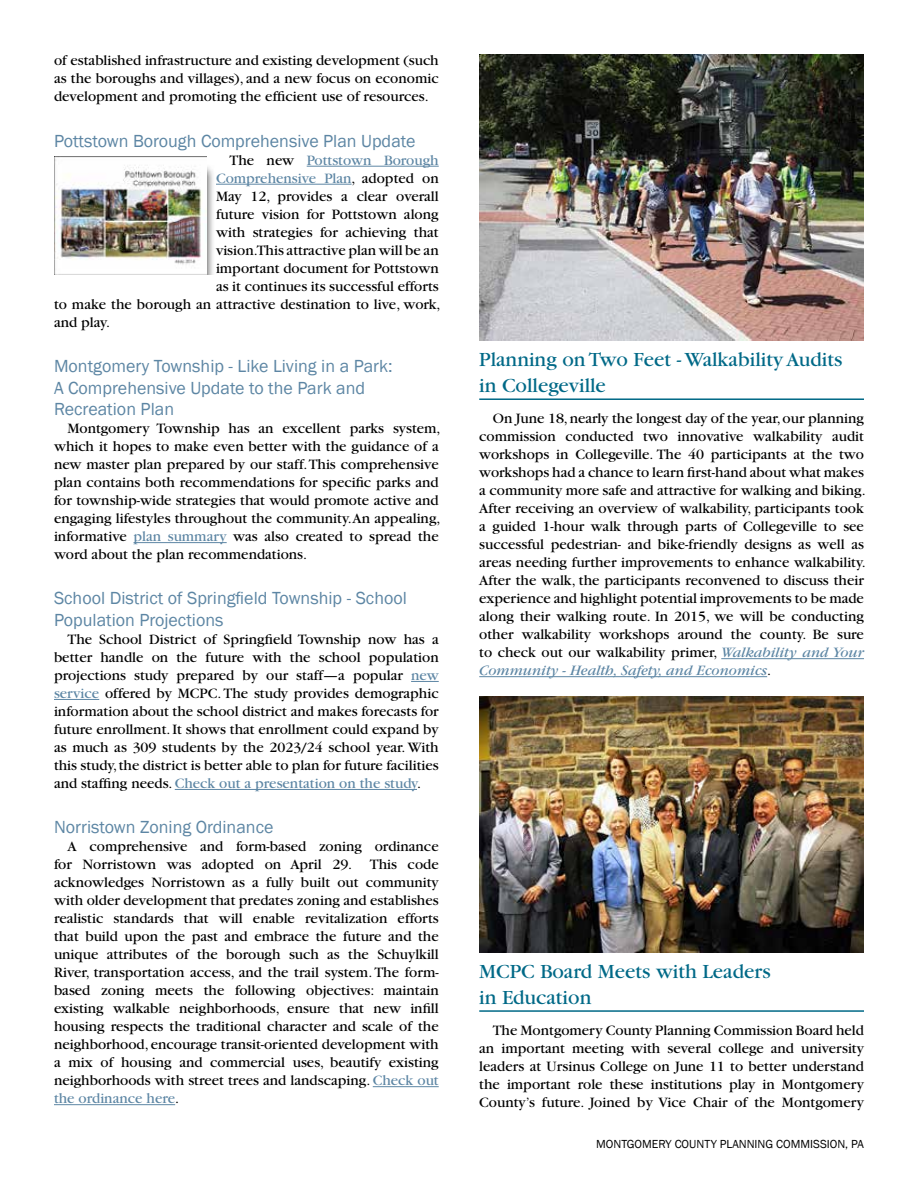
<style>
.page{position:relative;width:918px;height:1188px;background:#fff}
.page>*{position:absolute;margin:0;border:0;box-sizing:border-box;transform-origin:0 0}
.t1{font:21px/25.2px "Garamond";color:#006987}
.t2{font:18px/21.6px "Franklin Gothic";color:#5d86a4}
.t3{font:15px/18px "Garamond";color:#000;text-align:justify}
.t4{font:15px "Garamond";color:#5d86a4}
.t5{font:12px "Franklin Gothic";color:#000}
.s1{color:#000}
.s2{color:#5d86a4}
.s3{font-style:italic;color:#5d86a4}
</style>
<div class="page">
<hr style="left:307px;top:166px;width:132px;height:1px;background:#5d86a4">
<hr style="left:216px;top:184px;width:136px;height:1px;background:#5d86a4">
<hr style="left:134px;top:542px;width:93px;height:1px;background:#5d86a4">
<svg style="left:411px;top:681px;width:28px;height:1px"></svg>
<hr style="left:54px;top:699px;width:45px;height:1px;background:#5d86a4">
<hr style="left:175px;top:789px;width:242px;height:1px;background:#5d86a4">
<hr style="left:373px;top:1086px;width:66px;height:1px;background:#5d86a4">
<hr style="left:54px;top:1104px;width:121px;height:1px;background:#5d86a4">
<hr style="left:479px;top:398px;width:385px;height:2px;background:#006987">
<hr style="left:721px;top:658px;width:143px;height:1px;background:#5d86a4">
<hr style="left:479px;top:676px;width:288px;height:1px;background:#5d86a4">
<hr style="left:479px;top:1010px;width:385px;height:2px;background:#006987">
<img style="left:479px;top:54px;width:385px;height:287px">
<img style="left:479px;top:696px;width:385px;height:256px">
<div style="left:54px;top:163px;width:162px;height:111px;background:#000;opacity:.75"></div>
<img style="left:54px;top:157px;width:153px;height:117px">
<p class="t3" style="left:54px;top:52px;width:386px">of established infrastructure and existing development (such as the boroughs and villages), and a new focus on economic development and promoting the efficient use of resources.</p>
<p class="t2" style="left:54px;top:130px;width:363px">Pottstown Borough Comprehensive Plan Update</p>
<p class="t4" style="left:230px;top:152px;width:211px"><span class="s1">The new</span> Pottstown Borough</p>
<p class="t4" style="left:216px;top:170px;width:224px">Comprehensive Plan<span class="s1">, adopted on</span></p>
<p class="t3" style="left:216px;top:187px;width:224px">May 12, provides a clear overall</p>
<p class="t3" style="left:216px;top:205px;width:224px">future vision for Pottstown along</p>
<p class="t3" style="left:216px;top:223px;width:224px">with strategies for achieving that</p>
<p class="t3" style="left:216px;top:241px;width:224px">vision.This attractive plan will be an</p>
<p class="t3" style="left:216px;top:259px;width:224px">important document for Pottstown</p>
<p class="t3" style="left:216px;top:277px;width:224px">as it continues its successful efforts</p>
<p class="t3" style="left:54px;top:295px;width:388px">to make the borough an attractive destination to live, work,</p>
<p class="t3" style="left:54px;top:313px;width:57px">and play.</p>
<p class="t2" style="left:54px;top:356px;width:340px">Montgomery Township - Like Living in a Park:<br>A Comprehensive Update to the Park and<br>Recreation Plan</p>
<p class="t3" style="left:54px;top:420px;width:388px;text-align:left;text-indent:14px">Montgomery Township has an excellent parks system, which it hopes to make even better with the guidance of a new master plan prepared by our staff. This comprehensive plan contains both recommendations for specific parks and for township-wide strategies that would promote active and engaging lifestyles throughout the community. An appealing, informative <span class="s2">plan summary</span> was also created to spread the word about the plan recommendations.</p>
<p class="t2" style="left:54px;top:588px;width:354px">School District of Springfield Township - School<br>Population Projections</p>
<p class="t3" style="left:54px;top:630px;width:386px;text-indent:14px">The School District of Springfield Township now has a better handle on the future with the school population projections study prepared by our staff—a popular <span class="s2">new service</span> offered by MCPC. The study provides demographic information about the school district and makes forecasts for future enrollment. It shows that enrollment could expand by as much as 309 students by the 2023/24 school year. With this study, the district is better able to plan for future facilities and staffing needs. <span class="s2">Check out a presentation on the study</span>.</p>
<p class="t2" style="left:54px;top:817px;width:221px">Norristown Zoning Ordinance</p>
<p class="t3" style="left:54px;top:838px;width:386px;text-indent:14px">A comprehensive and form-based zoning ordinance for Norristown was adopted on April 29. This code acknowledges Norristown as a fully built out community with older development that predates zoning and establishes realistic standards that will enable revitalization efforts that build upon the past and embrace the future and the unique attributes of the borough such as the Schuylkill River, transportation access, and the trail system. The form&shy;based zoning meets the following objectives: maintain existing walkable neighborhoods, ensure that new infill housing respects the traditional character and scale of the neighborhood, encourage transit-oriented development with a mix of housing and commercial uses, beautify existing neighborhoods with street trees and landscaping. <span class="s2">Check out the ordinance here</span>.</p>
<h1 class="t1" style="left:479px;top:348px;width:365px">Planning on Two Feet - Walkability Audits in Collegeville</h1>
<p class="t3" style="left:479px;top:410px;width:388px;text-align:left;text-indent:14px">On June 18, nearly the longest day of the year, our planning commission conducted two innovative walkability audit workshops in Collegeville. The 40 participants at the two workshops had a chance to learn first-hand about what makes a community more safe and attractive for walking and biking.<br>After receiving an overview of walkability, participants took a guided 1-hour walk through parts of Collegeville to see successful pedestrian- and bike-friendly designs as well as areas needing further improvements to enhance walkability.<br>After the walk, the participants reconvened to discuss their experience and highlight potential improvements to be made along their walking route. In 2015, we will be conducting other walkability workshops around the county. Be sure to check out our walkability primer, <span class="s3">Walkability and Your Community - Health, Safety, and Economics</span>.</p>
<h1 class="t1" style="left:479px;top:959px;width:293px">MCPC Board Meets with Leaders in Education</h1>
<p class="t3" style="left:479px;top:1022px;width:386px;text-indent:14px">The Montgomery County Planning Commission Board held an important meeting with several college and university leaders at Ursinus College on June 11 to better understand the important role these institutions play in Montgomery County’s future. Joined by Vice Chair of the Montgomery</p>
<p class="t5" style="left:596px;top:1136px;width:269px">MONTGOMERY COUNTY PLANNING COMMISSION, PA</p>
</div>
